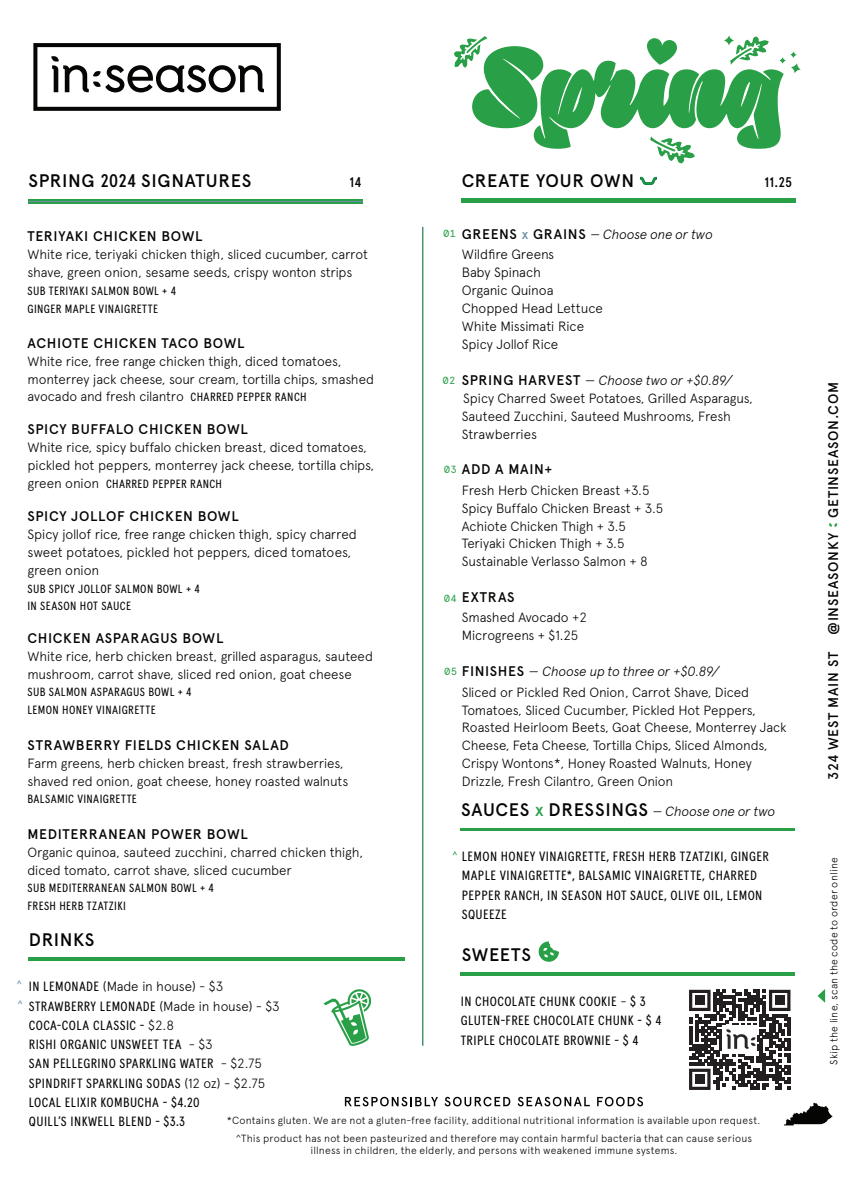
<style>
.page{position:relative;width:864px;height:1188px;background:#fff}
.page>*{position:absolute;margin:0;border:0;box-sizing:border-box;transform-origin:0 0}
.t1{font:500 18.15px "Apercu";letter-spacing:.035em;color:#050504}
.t2{font:500 13.95px "Apercu";letter-spacing:.045em;color:#050504}
.t3{font:500 13.95px "Apercu Condensed Pro";color:#050504}
.t4{font:300 13.5px/18px "Apercu";letter-spacing:-.01em;color:#050504}
.t5{font:300 13.35px/17.9px "Apercu";letter-spacing:-.01em;color:#050504}
.t6{font:13.35px/19.4px "Apercu Condensed Pro";letter-spacing:.03em;color:#050504}
.t7{font:300 13.35px/17.9px "Apercu";letter-spacing:-.01em;color:#050604}
.t8{font:italic 300 13.35px "Apercu";letter-spacing:-.015em;color:#050504}
.t9{font:300 13.35px/19.8px "Apercu Condensed Pro";color:#6d8fa5}
.t10{font:11.85px/17.9px "Apercu Condensed Pro";letter-spacing:.03em;color:#050504}
.t11{font:300 10.35px/11.9px "Apercu";letter-spacing:.02em;color:#050504;text-align:center}
.t12{font:10.35px "Apercu Mono";letter-spacing:.015em;color:#299f47}
.s1{font-family:"Apercu Condensed Pro"}
.s2{font-weight:500;font-style:normal;font-size:13.95px}
.s3{font-weight:500;font-style:normal;font-size:13.95px;color:#6d8fa5}
.s4{font-weight:500;font-size:13.95px}
.s5{font-style:italic}
.s6{font-family:"Apercu Condensed Pro";font-weight:400;font-size:11.85px}
.s7{font-family:"Apercu";font-weight:300;font-size:13.5px}
.s8{color:#299f47}
.s9{font-weight:300;font-style:italic;font-size:13.35px}
.s10{font-weight:300;color:#299f47}
.s11{font-family:"Apercu Condensed Pro";font-weight:400}
.s12{font-family:"Apercu";font-weight:300}
</style>
<div class="page">
<svg style="left:345px;top:1097px;width:93px;height:9px"></svg>
<svg style="left:445px;top:1097px;width:65px;height:9px"></svg>
<svg style="left:518px;top:1097px;width:72px;height:9px"></svg>
<svg style="left:597px;top:1097px;width:46px;height:9px"></svg>
<hr style="left:422px;top:227px;width:1px;height:819px;background:#12723b">
<svg style="left:33px;top:43px;width:248px;height:68px"></svg>
<svg style="left:640px;top:176px;width:17px;height:9px"></svg>
<svg style="left:784px;top:1103px;width:48px;height:22px"></svg>
<svg style="left:818px;top:989px;width:7px;height:14px"></svg>
<svg style="left:829px;top:523px;width:8px;height:4px"></svg>
<svg style="left:539px;top:941px;width:20px;height:21px"></svg>
<hr style="left:28px;top:958px;width:377px;height:3px;background:#299f47">
<div style="left:461px;top:198px;width:334px;height:5px;background:#299f47"></div>
<hr style="left:461px;top:828px;width:334px;height:3px;background:#299f47">
<hr style="left:461px;top:973px;width:334px;height:3px;background:#299f47">
<svg style="left:323px;top:989px;width:49px;height:57px"></svg>
<hr style="left:29px;top:200px;width:334px;height:4px;background:#299f47">
<hr style="left:29px;top:201px;width:334px;height:1px;background:#6d8fa5">
<svg style="left:689px;top:990px;width:101px;height:100px"></svg>
<div style="left:695px;top:996px;width:9px;height:9px;background:#231f20"></div>
<div style="left:775px;top:996px;width:9px;height:9px;background:#231f20"></div>
<div style="left:695px;top:1075px;width:9px;height:9px;background:#231f20"></div>
<img style="left:723px;top:1026px;width:34px;height:28px">
<svg style="left:791px;top:63px;width:10px;height:10px"></svg>
<svg style="left:790px;top:51px;width:7px;height:7px"></svg>
<svg style="left:454px;top:36px;width:330px;height:127px"></svg>
<h1 class="t1" style="left:29px;top:170px;width:224px">SPRING <span class="s1">2024</span> SIGNATURES</h1>
<h1 class="t1" style="left:462px;top:170px;width:174px">CREATE YOUR OWN</h1>
<p class="t3" style="left:350px;top:174px;width:13px">14</p>
<p class="t3" style="left:765px;top:173px;width:29px">11.25</p>
<p class="t8" style="left:462px;top:226px;width:253px"><span class="s2">GREENS</span> <span class="s3">x</span> <span class="s2">GRAINS</span> — Choose one or two</p>
<p class="t4" style="left:462px;top:246px;width:143px">Wildfire Greens<br>Baby Spinach<br>Organic Quinoa<br>Chopped Head Lettuce<br>White Missimati Rice<br>Spicy Jollof Rice</p>
<p class="t5" style="left:462px;top:372px;width:293px"><span class="s4">SPRING HARVEST</span> — <span class="s5">Choose two or +$0.89/ </span>Spicy Charred Sweet Potatoes, Grilled Asparagus, Sauteed Zucchini, Sauteed Mushrooms, Fresh Strawberries</p>
<p class="t2" style="left:462px;top:461px;width:92px">ADD A MAIN+</p>
<p class="t5" style="left:462px;top:481px;width:203px">Fresh Herb Chicken Breast +3.5<br>Spicy Buffalo Chicken Breast + 3.5<br>Achiote Chicken Thigh + 3.5<br>Teriyaki Chicken Thigh + 3.5<br>Sustainable Verlasso Salmon + 8</p>
<p class="t2" style="left:462px;top:588px;width:54px">EXTRAS</p>
<p class="t5" style="left:462px;top:609px;width:127px">Smashed Avocado +2<br>Microgreens + $1.25</p>
<p class="t5" style="left:462px;top:661px;width:289px;line-height:20.7px"><span class="s4">FINISHES</span> — <span class="s5">Choose up to three or +$0.89/<br></span>Sliced or Pickled Red Onion, Carrot Shave, Diced</p>
<p class="t5" style="left:462px;top:701px;width:326px">Tomatoes, Sliced Cucumber, Pickled Hot Peppers, Roasted Heirloom Beets, Goat Cheese, Monterrey Jack Cheese, Feta Cheese, Tortilla Chips, Sliced Almonds, Crispy Wontons*, Honey Roasted Walnuts, Honey Drizzle, Fresh Cilantro, Green Onion</p>
<p class="t12" style="left:443px;top:228px;width:14px">01</p>
<p class="t2" style="left:27px;top:228px;width:176px">TERIYAKI CHICKEN BOWL</p>
<p class="t7" style="left:27px;top:245px;width:342px">White rice, teriyaki chicken thigh, sliced cucumber, carrot shave, green onion, sesame seeds, crispy wonton strips</p>
<p class="t10" style="left:27px;top:282px;width:150px">SUB TERIYAKI SALMON BOWL + 4<br>GINGER MAPLE VINAIGRETTE</p>
<p class="t2" style="left:27px;top:335px;width:218px">ACHIOTE CHICKEN TACO BOWL</p>
<p class="t5" style="left:27px;top:352px;width:348px">White rice, free range chicken thigh, diced tomatoes, monterrey jack cheese, sour cream, tortilla chips, smashed avocado and fresh cilantro <span class="s6">CHARRED PEPPER RANCH</span></p>
<p class="t2" style="left:27px;top:421px;width:222px">SPICY BUFFALO CHICKEN BOWL</p>
<p class="t4" style="left:27px;top:438px;width:348px">White rice, spicy buffalo chicken breast, diced tomatoes, pickled hot peppers, monterrey jack cheese, tortilla chips,</p>
<p class="t10" style="left:27px;top:475px;width:196px"><span class="s7">green onion</span> CHARRED PEPPER RANCH</p>
<p class="t2" style="left:27px;top:507px;width:213px">SPICY JOLLOF CHICKEN BOWL</p>
<p class="t4" style="left:27px;top:525px;width:331px">Spicy jollof rice, free range chicken thigh, spicy charred sweet potatoes, pickled hot peppers, diced tomatoes, green onion</p>
<p class="t10" style="left:27px;top:580px;width:174px">SUB SPICY JOLLOF SALMON BOWL + 4<br>IN SEASON HOT SAUCE</p>
<p class="t2" style="left:27px;top:630px;width:197px">CHICKEN ASPARAGUS BOWL</p>
<p class="t5" style="left:27px;top:647px;width:347px">White rice, herb chicken breast, grilled asparagus, sauteed mushroom, carrot shave, sliced red onion, goat cheese</p>
<p class="t10" style="left:27px;top:683px;width:166px">SUB SALMON ASPARAGUS BOWL + 4<br>LEMON HONEY VINAIGRETTE</p>
<p class="t2" style="left:27px;top:737px;width:263px">STRAWBERRY FIELDS CHICKEN SALAD</p>
<p class="t5" style="left:27px;top:754px;width:323px">Farm greens, herb chicken breast, fresh strawberries, shaved red onion, goat cheese, honey roasted walnuts</p>
<p class="t10" style="left:27px;top:790px;width:111px">BALSAMIC VINAIGRETTE</p>
<p class="t2" style="left:27px;top:826px;width:222px">MEDITERRANEAN POWER BOWL</p>
<p class="t5" style="left:27px;top:843px;width:337px">Organic quinoa, sauteed zucchini, charred chicken thigh, diced tomato, carrot shave, sliced cucumber</p>
<p class="t10" style="left:27px;top:879px;width:188px">SUB MEDITERRANEAN SALMON BOWL + 4<br>FRESH HERB TZATZIKI</p>
<p class="t12" style="left:443px;top:374px;width:14px">02</p>
<p class="t2" style="left:825px;top:518px;width:137px;rotate:-90deg">GETINSEASON.COM</p>
<p class="t2" style="left:825px;top:635px;width:103px;rotate:-90deg">@INSEASONKY</p>
<p class="t2" style="left:825px;top:780px;width:129px;rotate:-90deg">324 WEST MAIN ST</p>
<p class="t12" style="left:444px;top:463px;width:15px">03</p>
<p class="t12" style="left:444px;top:592px;width:15px">04</p>
<p class="t12" style="left:444px;top:665px;width:15px">05</p>
<h1 class="t1" style="left:461px;top:799px;width:316px">SAUCES <span class="s8">x</span> DRESSINGS <span class="s9">— Choose one or two</span></h1>
<p class="t6" style="left:462px;top:847px;width:309px;text-indent:-9px"><span class="s10">^</span> LEMON HONEY VINAIGRETTE, FRESH HERB TZATZIKI, GINGER MAPLE VINAIGRETTE*, BALSAMIC VINAIGRETTE, CHARRED PEPPER RANCH, IN SEASON HOT SAUCE, OLIVE OIL, LEMON SQUEEZE</p>
<p class="t11" style="left:828px;top:1065px;width:209px;rotate:-90deg">Skip the line, scan the code to order online</p>
<h1 class="t1" style="left:29px;top:929px;width:67px">DRINKS</h1>
<h1 class="t1" style="left:462px;top:944px;width:71px">SWEETS</h1>
<p class="t5" style="left:29px;top:978px;width:196px"><span class="s11">IN LEMONADE</span> (Made in house) - $3</p>
<p class="t6" style="left:29px;top:996px;width:253px">STRAWBERRY LEMONADE <span class="s12">(Made in house) - $3<br></span>COCA-COLA CLASSIC - <span class="s12">$2.8<br></span>RISHI ORGANIC UNSWEET TEA <span class="s12">- $3<br></span>SAN PELLEGRINO SPARKLING WATER <span class="s12">- $2.75<br></span>SPINDRIFT SPARKLING SODAS <span class="s12">(12 oz) - $2.75<br></span>LOCAL ELIXIR KOMBUCHA - $4.20<br>QUILL’S INKWELL BLEND - $3.3</p>
<p class="t9" style="left:17px;top:976px;width:7px">^ ^</p>
<p class="t6" style="left:461px;top:992px;width:202px">IN CHOCOLATE CHUNK COOKIE <span class="s12">-</span> $ 3<br>GLUTEN-FREE CHOCOLATE CHUNK - $ 4<br>TRIPLE CHOCOLATE BROWNIE - $ 4</p>
<p class="t11" style="left:227px;top:1114px;width:535px">*Contains gluten. We are not a gluten-free facility, additional nutritional information is available upon request.</p>
<p class="t11" style="left:236px;top:1132px;width:518px">^This product has not been pasteurized and therefore may contain harmful bacteria that can cause serious illness in children, the elderly, and persons with weakened immune systems.</p>
</div>
